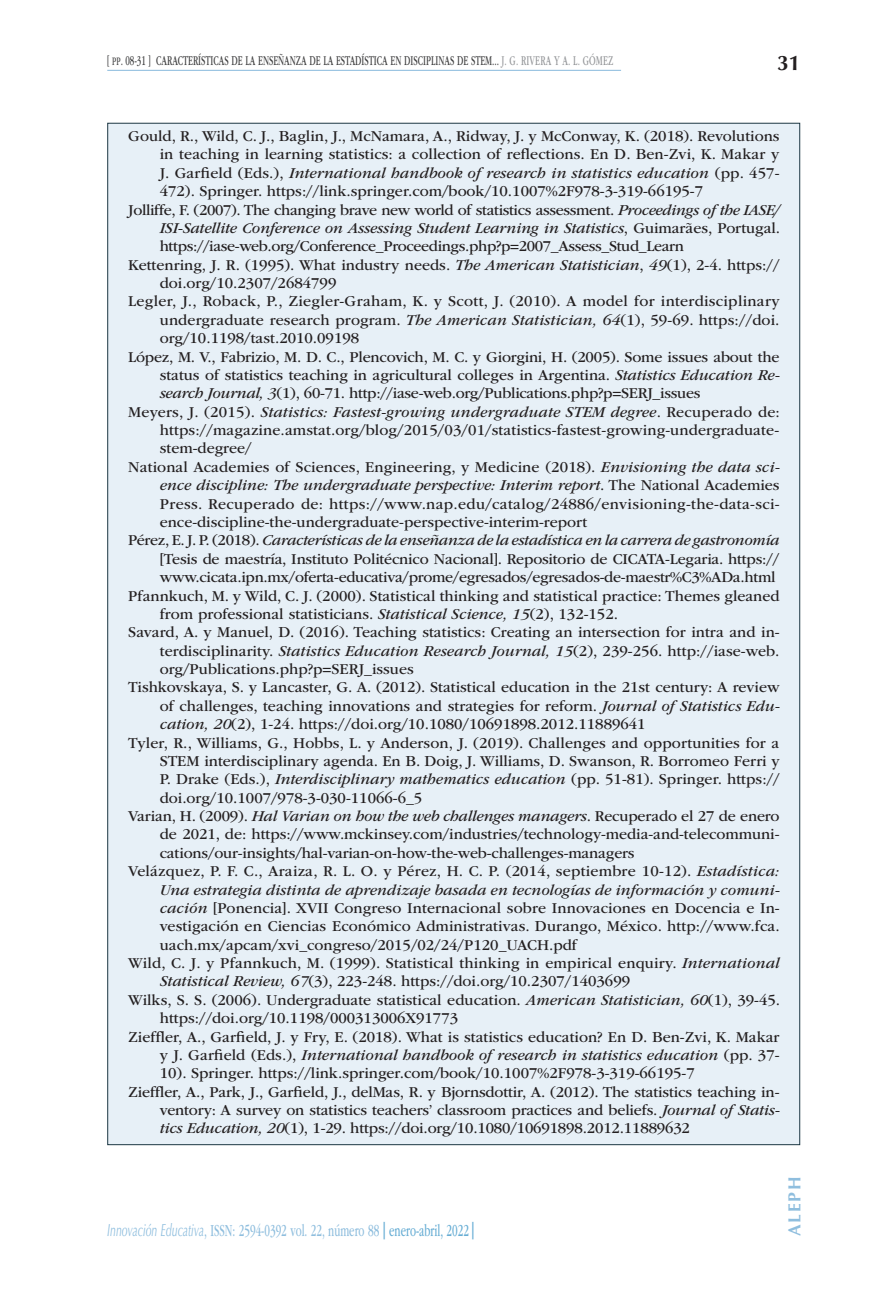
<style>
.page{position:relative;width:893px;height:1290px;background:#fff}
.page>*{position:absolute;margin:0;border:0;box-sizing:border-box;transform-origin:0 0}
.t1{font:700 21px "Optima LT Std";color:#231f20}
.t2{font:17.5px "ITC Garamond Std";color:#8fbede;scale:.6 1}
.t3{font:700 17.5px "Optima LT Std";letter-spacing:.1em;color:#8fbede}
.referencias{font:15.75px/18.4px "ITC Garamond Std";color:#231f20;text-align:justify}
.t4{font:14px "ITC Garamond Std";color:#3e3e3f;scale:.6 1}
.s1{font-family:"ITC Garamond Std Bk SC850";font-size:11.9px}
.s2{color:#939598}
.s3{font-style:italic}
.s4{font-family:"Optima LT Std";font-style:italic}
.s5{font-family:"Optima LT Std";font-weight:900;color:#67add4}
.s6{color:#67add4}
</style>
<div class="page">
<hr style="left:107px;top:70px;width:514px;height:1px;background:#88badc">
<div style="left:107px;top:123px;width:693px;height:1022px;background:#e7f0f7;border:1px solid #1c3743"></div>
<p class="t4" style="left:107px;top:53px;width:845px">[ <span class="s1">pp</span>. 08-31 ] CARACTERÍSTICAS DE LA ENSEÑANZA DE LA ESTADÍSTICA EN DISCIPLINAS DE STEM... <span class="s2">J. G. RIVERA Y A. L. GÓMEZ</span></p>
<h1 class="t1" style="left:777px;top:50px;width:25px">31</h1>
<p class="referencias" style="left:160px;top:127px;width:621px;text-indent:-32px">Gould, R., Wild, C. J., Baglin, J., McNamara, A., Ridway, J. y McConway, K. (2018). Revolutions in teaching in learning statistics: a collection of reflections. En D. Ben-Zvi, K. Makar y J. Garfield (Eds.), <span class="s3">International handbook of research in statistics education</span> (pp. 457- 472). Springer. https://link.springer.com/book/10.1007%2F978-3-319-66195-7</p>
<p class="referencias" style="left:160px;top:201px;width:622px;text-indent:-32px">Jolliffe, F. (2007). The changing brave new world of statistics assessment. <span class="s3">Proceedings of the IASE/ ISI-Satellite Conference on Assessing Student Learning in Statistics</span>, Guimarães, Portugal. https://iase-web.org/Conference_Proceedings.php?p=2007_Assess_Stud_Learn</p>
<p class="referencias" style="left:160px;top:256px;width:621px;text-indent:-32px">Kettenring, J. R. (1995). What industry needs. <span class="s3">The American Statistician</span>, <span class="s3">49</span>(1), 2-4. https:// doi.org/10.2307/2684799</p>
<p class="referencias" style="left:160px;top:292px;width:621px;text-indent:-32px">Legler, J., Roback, P., Ziegler-Graham, K. y Scott, J. (2010). A model for interdisciplinary undergraduate research program. <span class="s3">The American Statistician, 64</span>(1), 59-69. https://doi. org/10.1198/tast.2010.09198</p>
<p class="referencias" style="left:160px;top:348px;width:621px;text-indent:-32px">López, M. V., Fabrizio, M. D. C., Plencovich, M. C. y Giorgini, H. (2005). Some issues about the status of statistics teaching in agricultural colleges in Argentina. <span class="s3">Statistics Education Re&shy;search Journal, 3</span>(1), 60-71. http://iase-web.org/Publications.php?p=SERJ_issues</p>
<p class="referencias" style="left:160px;top:403px;width:622px;text-indent:-32px">Meyers, J. (2015). <span class="s3">Statistics: Fastest-growing undergraduate STEM degree</span>. Recuperado de: https://magazine.amstat.org/blog/2015/03/01/statistics-fastest-growing-undergraduate&shy;stem-degree/</p>
<p class="referencias" style="left:160px;top:458px;width:621px;text-indent:-32px">National Academies of Sciences, Engineering, y Medicine (2018). <span class="s3">Envisioning the data sci&shy;ence discipline: The undergraduate perspective: Interim report</span>. The National Academies Press. Recuperado de: https://www.nap.edu/catalog/24886/envisioning-the-data-sci&shy;ence-discipline-the-undergraduate-perspective-interim-report</p>
<p class="referencias" style="left:160px;top:531px;width:621px;text-indent:-32px">Pérez, E. J. P. (2018). <span class="s3">Características de la enseñanza de la estadística en la carrera de gastronomía </span>[Tesis de maestría, Instituto Politécnico Nacional]. Repositorio de CICATA-Legaria. https:// www.cicata.ipn.mx/oferta-educativa/prome/egresados/egresados-de-maestr%C3%ADa.html</p>
<p class="referencias" style="left:160px;top:586px;width:621px;text-indent:-32px">Pfannkuch, M. y Wild, C. J. (2000). Statistical thinking and statistical practice: Themes gleaned from professional statisticians. <span class="s3">Statistical Science, 15</span>(2), 132-152.</p>
<p class="referencias" style="left:160px;top:623px;width:621px;text-indent:-32px">Savard, A. y Manuel, D. (2016). Teaching statistics: Creating an intersection for intra and in&shy;terdisciplinarity. <span class="s3">Statistics Education Research Journal, 15</span>(2), 239-256. http://iase-web. org/Publications.php?p=SERJ_issues</p>
<p class="referencias" style="left:160px;top:678px;width:621px;text-indent:-32px">Tishkovskaya, S. y Lancaster, G. A. (2012). Statistical education in the 21st century: A review of challenges, teaching innovations and strategies for reform. <span class="s3">Journal of Statistics Edu&shy;cation, 20</span>(2), 1-24. https://doi.org/10.1080/10691898.2012.11889641</p>
<p class="referencias" style="left:160px;top:733px;width:621px;text-indent:-32px">Tyler, R., Williams, G., Hobbs, L. y Anderson, J. (2019). Challenges and opportunities for a STEM interdisciplinary agenda. En B. Doig, J. Williams, D. Swanson, R. Borromeo Ferri y P. Drake (Eds.), <span class="s3">Interdisciplinary mathematics education</span> (pp. 51-81). Springer. https:// doi.org/10.1007/978-3-030-11066-6_5</p>
<p class="referencias" style="left:160px;top:807px;width:621px;text-indent:-32px">Varian, H. (2009). <span class="s3">Hal Varian on how the web challenges managers</span>. Recuperado el 27 de enero de 2021, de: https://www.mckinsey.com/industries/technology-media-and-telecommuni&shy;cations/our-insights/hal-varian-on-how-the-web-challenges-managers</p>
<p class="referencias" style="left:160px;top:862px;width:621px;text-indent:-32px">Velázquez, P. F. C., Araiza, R. L. O. y Pérez, H. C. P. (2014, septiembre 10-12). <span class="s3">Estadística:<br>Una estrategia distinta de aprendizaje basada en tecnologías de información y comuni&shy;cación</span> [Ponencia]. XVII Congreso Internacional sobre Innovaciones en Docencia e In&shy;vestigación en Ciencias Económico Administrativas. Durango, México. http://www.fca. uach.mx/apcam/xvi_congreso/2015/02/24/P120_UACH.pdf</p>
<p class="referencias" style="left:160px;top:954px;width:621px;text-indent:-32px">Wild, C. J. y Pfannkuch, M. (1999). Statistical thinking in empirical enquiry. <span class="s3">International<br>Statistical Review, 67</span>(3), 223-248. https://doi.org/10.2307/1403699</p>
<p class="referencias" style="left:160px;top:991px;width:622px;text-indent:-32px">Wilks, S. S. (2006). Undergraduate statistical education. <span class="s3">American Statistician, 60</span>(1), 39-45. https://doi.org/10.1198/000313006X91773</p>
<p class="referencias" style="left:160px;top:1027px;width:621px;text-indent:-32px">Zieffler, A., Garfield, J. y Fry, E. (2018). What is statistics education? En D. Ben-Zvi, K. Makar y J. Garfield (Eds.), <span class="s3">International handbook of research in statistics education</span> (pp. 37- 10). Springer. https://link.springer.com/book/10.1007%2F978-3-319-66195-7</p>
<p class="referencias" style="left:160px;top:1083px;width:621px;text-indent:-32px">Zieffler, A., Park, J., Garfield, J., delMas, R. y Bjornsdottir, A. (2012). The statistics teaching in&shy;ventory: A survey on statistics teachers’ classroom practices and beliefs. <span class="s3">Journal of Statis&shy;tics Education, 20</span>(1), 1-29. https://doi.org/10.1080/10691898.2012.11889632</p>
<p class="t2" style="left:107px;top:1221px;width:613px"><span class="s4">Innovación Educativa</span>, ISSN: 2594-0392 vol. 22, número 88 <span class="s5">|</span> <span class="s6">enero-abril, 2022</span> <span class="s5">|</span></p>
<p class="t3" style="left:784px;top:1236px;width:61px;rotate:-90deg">ALEPH</p>
</div>
